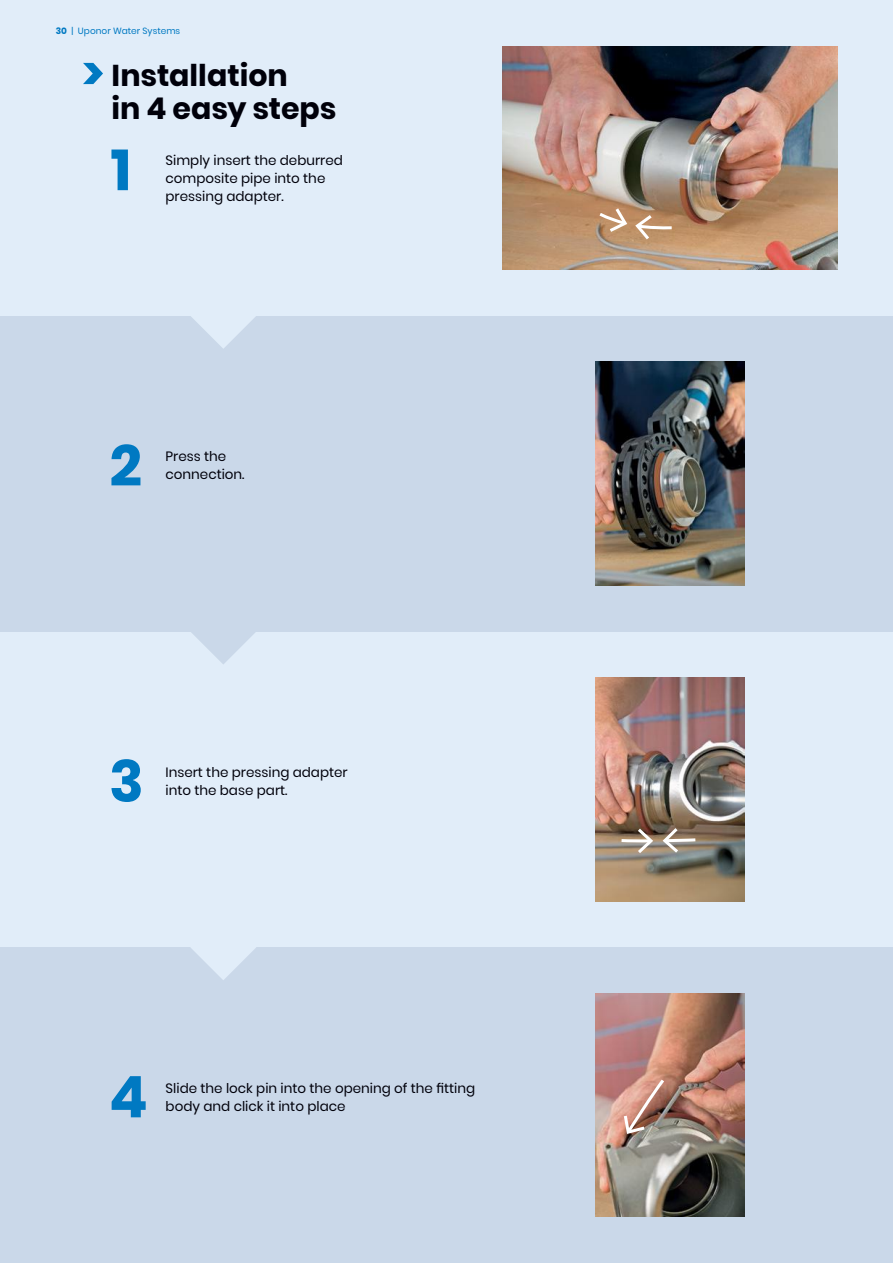
<style>
.page{position:relative;width:893px;height:1263px;background:#fff}
.page>*{position:absolute;margin:0;border:0;box-sizing:border-box;transform-origin:0 0}
.t1{font:700 57.45px "Poppins";color:#0079c2}
.t2{font:700 30px/33px "Poppins";color:#00000a}
.t3{font:13.5px/18px "Poppins";color:#00000a}
.t4{font:9px "Poppins";color:#0079c2}
.s1{font-weight:700}
</style>
<div class="page">
<div style="left:0;top:0;width:893px;height:316px;background:#e1edf9"></div>
<div style="left:0;top:631px;width:893px;height:316px;background:#e1edf9"></div>
<div style="left:0;top:316px;width:893px;height:315px;background:#cad8e9"></div>
<div style="left:0;top:947px;width:893px;height:316px;background:#cad8e9"></div>
<svg style="left:191px;top:316px;width:65px;height:33px"></svg>
<svg style="left:190px;top:631px;width:66px;height:33px"></svg>
<svg style="left:191px;top:947px;width:65px;height:33px"></svg>
<img style="left:502px;top:46px;width:335px;height:224px">
<img style="left:595px;top:362px;width:149px;height:223px">
<img style="left:595px;top:677px;width:149px;height:224px">
<img style="left:595px;top:993px;width:149px;height:224px">
<svg style="left:83px;top:63px;width:20px;height:21px"></svg>
<svg style="left:596px;top:208px;width:32px;height:24px"></svg>
<svg style="left:635px;top:215px;width:40px;height:24px"></svg>
<svg style="left:663px;top:828px;width:35px;height:25px"></svg>
<svg style="left:618px;top:829px;width:35px;height:24px"></svg>
<svg style="left:624px;top:1076px;width:43px;height:59px;background:#bb9184"></svg>
<p class="t4" style="left:56px;top:26px;width:126px"><span class="s1">30</span> | Uponor Water Systems</p>
<h2 class="t2" style="left:111px;top:59px;width:226px">Installation<br>in 4 easy steps</h2>
<h1 class="t1" style="left:111px;top:137px;width:22px">1</h1>
<p class="t3" style="left:165px;top:152px;width:179px">Simply insert the deburred composite pipe into the pressing adapter.</p>
<h1 class="t1" style="left:110px;top:432px;width:34px">2</h1>
<p class="t3" style="left:165px;top:447px;width:81px">Press the connection.</p>
<h1 class="t1" style="left:109px;top:748px;width:36px">3</h1>
<p class="t3" style="left:165px;top:763px;width:184px">Insert the pressing adapter into the base part.</p>
<h1 class="t1" style="left:109px;top:1064px;width:40px">4</h1>
<p class="t3" style="left:166px;top:1079px;width:311px">Slide the lock pin into the opening of the fitting body and click it into place</p>
</div>
